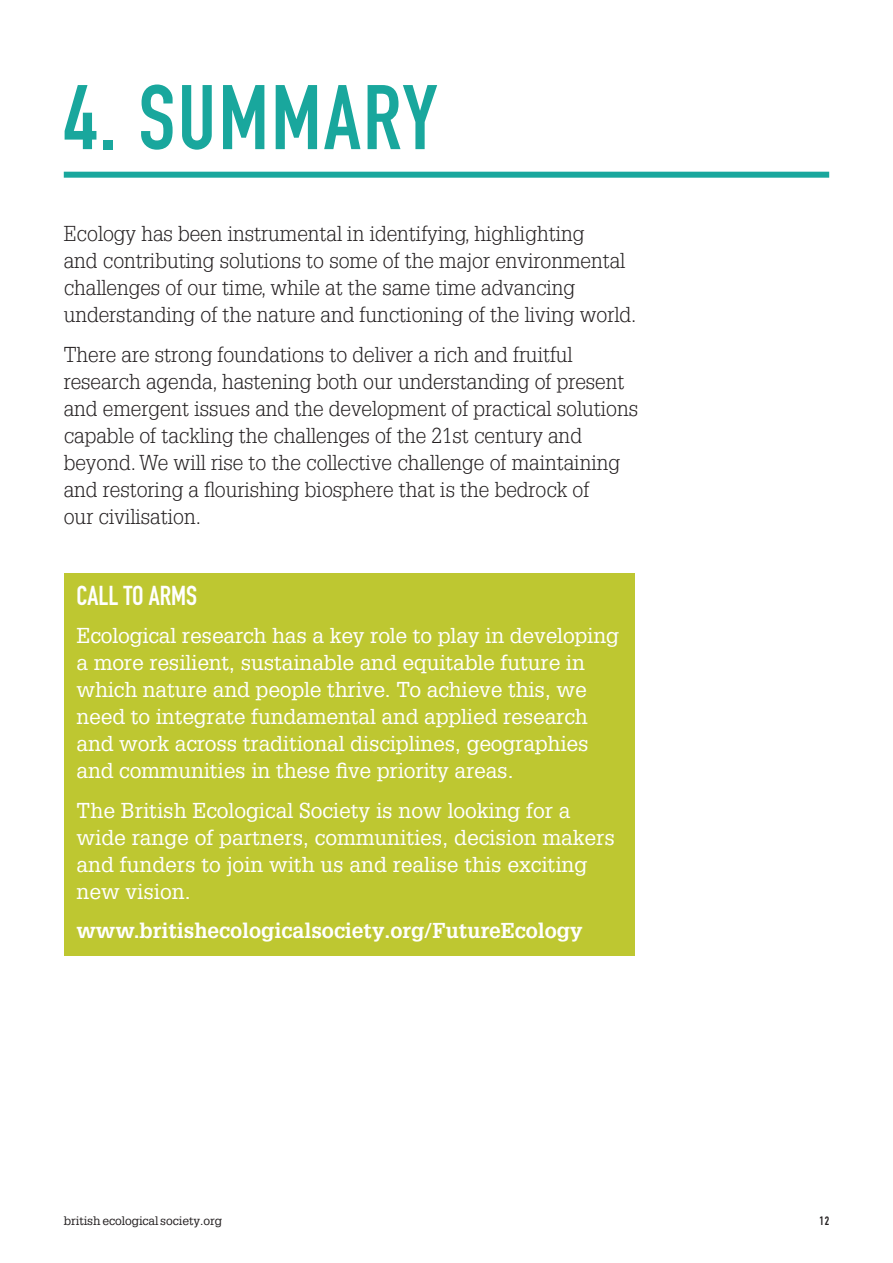
<style>
.page{position:relative;width:893px;height:1263px;background:#fff}
.page>*{position:absolute;margin:0;border:0;box-sizing:border-box;transform-origin:0 0}
.Normal_Body_Copy{font:90px "DIN Engschrift Std";letter-spacing:.03em;color:#19a79d}
.Para_Title_Main_MW{font:27px "DIN Engschrift Std";color:#fff}
.Normal_wrd_2{font:300 21px/27px "Glypha LT Pro";color:#231f20}
.Normal_wrd_2-2{font:21px/27px "Glypha LT Pro";letter-spacing:-.005em;color:#fff}
.Normal_wrd_2-3{font:700 21px "Glypha LT Pro";color:#fff}
.Normal_Body_Copy-2{font:12px "Glypha LT Pro";color:#231f20}
.Normal_Body_Copy-3{font:12px "DIN Engschrift Std";color:#231f20}
</style>
<div class="page">
<div style="left:64px;top:172px;width:765px;height:6px;background:#19a79d"></div>
<div style="left:64px;top:572px;width:570px;height:45px;background:#bec731"></div>
<div style="left:64px;top:615px;width:570px;height:340px;background:#bec731"></div>
<p class="Normal_Body_Copy" style="left:64px;top:65px;width:375px">4. SUMMARY</p>
<p class="Normal_wrd_2" style="left:64px;top:220px;width:574px">Ecology has been instrumental in identifying, highlighting<br>and contributing solutions to some of the major environmental challenges of our time, while at the same time advancing understanding of the nature and functioning of the living world.</p>
<p class="Normal_wrd_2" style="left:64px;top:341px;width:576px">There are strong foundations to deliver a rich and fruitful research agenda, hastening both our understanding of present and emergent issues and the development of practical solutions capable of tackling the challenges of the 21st century and beyond. We will rise to the collective challenge of maintaining and restoring a flourishing biosphere that is the bedrock of<br>our civilisation.</p>
<p class="Para_Title_Main_MW" style="left:77px;top:579px;width:122px">CALL TO ARMS</p>
<p class="Normal_wrd_2-2" style="left:77px;top:621px;width:544px">Ecological research has a key role to play in developing a more resilient, sustainable and equitable future in which nature and people thrive. To achieve this, we need to integrate fundamental and applied research and work across traditional disciplines, geographies and communities in these five priority areas.</p>
<p class="Normal_wrd_2-2" style="left:77px;top:796px;width:540px">The British Ecological Society is now looking for a wide range of partners, communities, decision makers and funders to join with us and realise this exciting new vision.</p>
<p class="Normal_wrd_2-3" style="left:77px;top:918px;width:508px">www.britishecologicalsociety.org/FutureEcology</p>
<p class="Normal_Body_Copy-2" style="left:64px;top:1213px;width:160px">british ecological society.org</p>
<p class="Normal_Body_Copy-3" style="left:819px;top:1213px;width:11px">12</p>
</div>
